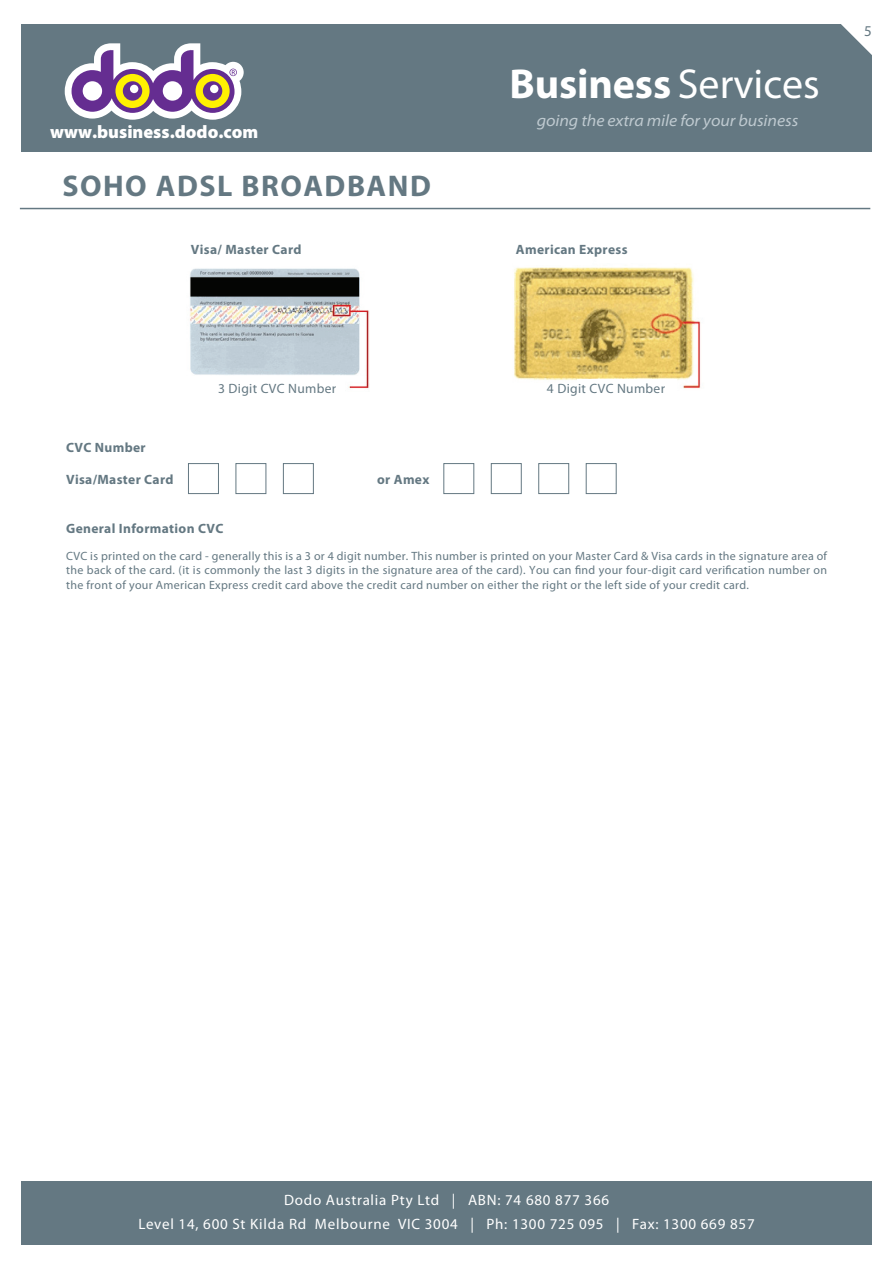
<style>
.page{position:relative;width:893px;height:1263px;background:#fff}
.page>*{position:absolute;margin:0;border:0;box-sizing:border-box;transform-origin:0 0}
.t1{font:700 42px "Myriad Pro";letter-spacing:-.005em;color:#fff}
.t2{font:700 30px "Myriad Pro";letter-spacing:.05em;color:#647882}
.t3{font:900 18.15px "Myriad Pro";color:#fff}
.t4{font:italic semi-expanded 16.5px "Myriad Pro";letter-spacing:-.005em;color:#bfcad0}
.t5{font:15px/24px "Myriad Pro";letter-spacing:.05em;color:#fff;text-align:center}
.t6{font:15px "Myriad Pro";color:#647882}
.t7{font:700 13.5px "Myriad Pro";letter-spacing:.025em;color:#647882}
.t8{font:13.5px "Myriad Pro";letter-spacing:.025em;color:#647882}
.t9{font:12px/14.4px "Myriad Pro";letter-spacing:.025em;color:#647882;text-align:justify}
.s1{font-weight:400}
</style>
<div class="page">
<div style="left:21px;top:1181px;width:851px;height:64px;background:#647882"></div>
<div style="left:21px;top:24px;width:851px;height:128px;background:#647882"></div>
<svg style="left:841px;top:24px;width:31px;height:31px"></svg>
<div style="left:188px;top:463px;width:31px;height:31px;background:#fff;border:1px solid #647882"></div>
<div style="left:236px;top:463px;width:30px;height:31px;background:#fff;border:1px solid #647882"></div>
<div style="left:283px;top:463px;width:31px;height:31px;background:#fff;border:1px solid #647882"></div>
<div style="left:443px;top:463px;width:31px;height:31px;background:#fff;border:1px solid #647882"></div>
<div style="left:491px;top:463px;width:31px;height:31px;background:#fff;border:1px solid #647882"></div>
<div style="left:538px;top:463px;width:31px;height:31px;background:#fff;border:1px solid #647882"></div>
<div style="left:586px;top:463px;width:31px;height:31px;background:#fff;border:1px solid #647882"></div>
<img style="left:190px;top:268px;width:180px;height:121px">
<div style="left:251px;top:382px;width:94px;height:12px;background:#fff"></div>
<img style="left:514px;top:267px;width:187px;height:122px">
<div style="left:578px;top:379px;width:99px;height:14px;background:#fff"></div>
<hr style="left:20px;top:208px;width:850px;height:1px;background:#647882">
<svg style="left:65px;top:43px;width:179px;height:77px"></svg>
<h3 class="t3" style="left:50px;top:122px;width:210px">www.business.dodo.com</h3>
<h2 class="t2" style="left:62px;top:167px;width:370px">SOHO ADSL BROADBAND</h2>
<p class="t7" style="left:191px;top:240px;width:112px">Visa/ Master Card</p>
<h1 class="t1" style="left:510px;top:57px;width:312px">Business <span class="s1">Services</span></h1>
<h3 class="t4" style="left:537px;top:112px;width:263px">going the extra mile for your business</h3>
<p class="t7" style="left:516px;top:240px;width:113px">American Express</p>
<p class="t6" style="left:864px;top:21px;width:9px">5</p>
<p class="t8" style="left:218px;top:380px;width:120px">3 Digit CVC Number</p>
<p class="t8" style="left:547px;top:380px;width:120px">4 Digit CVC Number</p>
<p class="t7" style="left:66px;top:438px;width:81px">CVC Number</p>
<p class="t7" style="left:66px;top:471px;width:109px">Visa/Master Card</p>
<p class="t7" style="left:377px;top:471px;width:54px">or Amex</p>
<p class="t7" style="left:66px;top:519px;width:159px">General Information CVC</p>
<p class="t9" style="left:66px;top:548px;width:762px">CVC is printed on the card - generally this is a 3 or 4 digit number. This number is printed on your Master Card &amp; Visa cards in the signature area of the back of the card. (it is commonly the last 3 digits in the signature area of the card). You can find your four-digit card verification number on the front of your American Express credit card above the credit card number on either the right or the left side of your credit card.</p>
<p class="t5" style="left:138px;top:1188px;width:618px">Dodo Australia Pty Ltd | ABN: 74 680 877 366<br>Level 14, 600 St Kilda Rd Melbourne VIC 3004 | Ph: 1300 725 095 | Fax: 1300 669 857</p>
</div>
